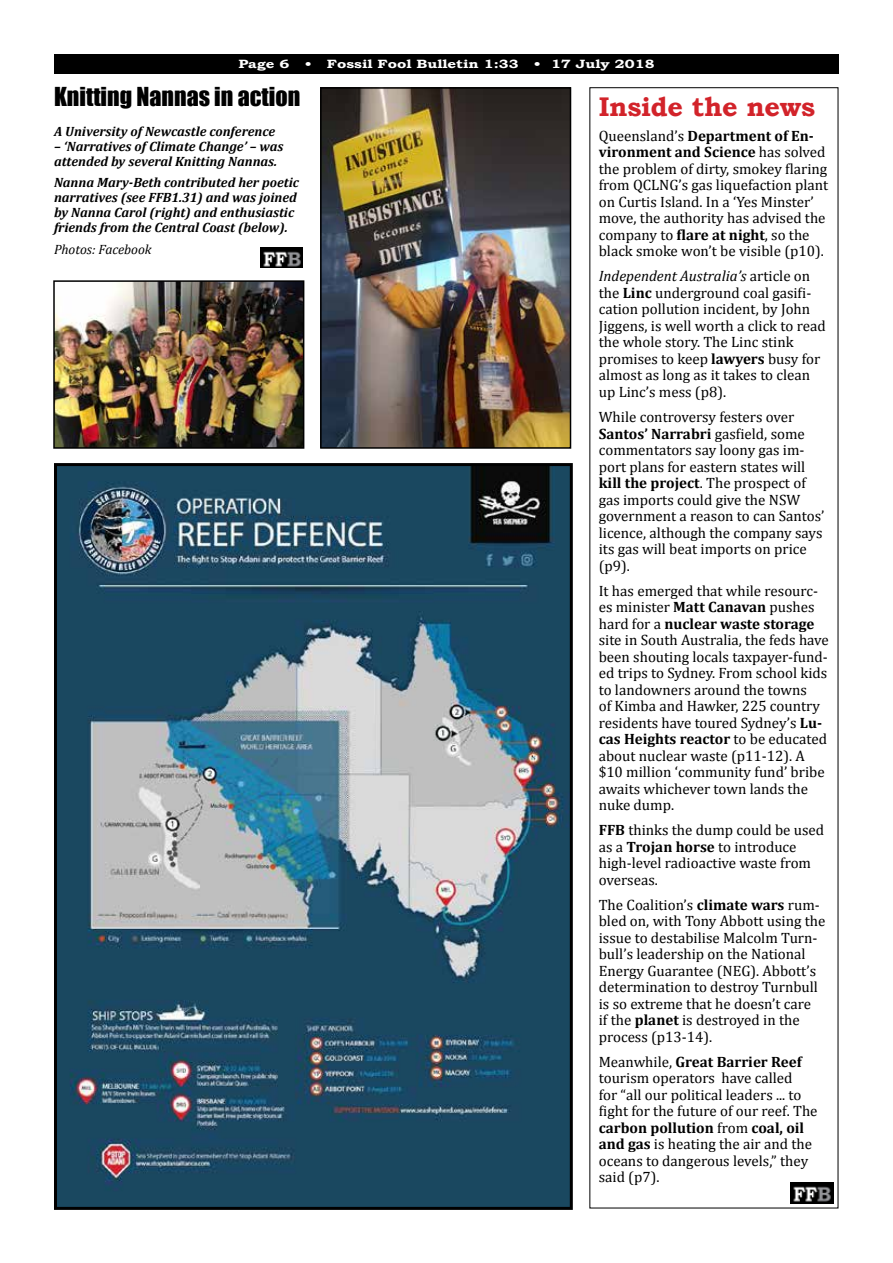
<style>
.page{position:relative;width:893px;height:1263px;background:#fff}
.page>*{position:absolute;margin:0;border:0;box-sizing:border-box;transform-origin:0 0}
.t1{font:700 27px "Bookman Old Style";letter-spacing:-.01em;color:#d2232a}
.t2{font:24px "Impact";color:#000}
.t3{font:15px/16.5px "Cambria";color:#000}
.t4{font:italic 700 13.5px/15px "Cambria";color:#000}
.t5{font:italic 13.5px "Cambria";color:#000}
.t6{font:700 12px "Bookman Old Style";color:#fff;scale:1.25 1}
.s1{font-weight:700}
.s2{font-style:italic}
</style>
<div class="page">
<div style="left:54px;top:54px;width:785px;height:20px;background:#000"></div>
<img style="left:790px;top:1183px;width:43px;height:20px">
<img style="left:58px;top:467px;width:511px;height:739px">
<div style="left:54px;top:463px;width:519px;height:747px;border:3px solid #000"></div>
<img style="left:323px;top:90px;width:245px;height:356px">
<div style="left:320px;top:87px;width:251px;height:362px;border:2px solid #000"></div>
<img style="left:260px;top:248px;width:43px;height:20px">
<img style="left:56px;top:283px;width:245px;height:163px">
<div style="left:53px;top:280px;width:251px;height:169px;border:2px solid #000"></div>
<p class="t6" style="left:238px;top:57px;width:42px">Page 6</p>
<p class="t6" style="left:305px;top:57px;width:173px">• Fossil Fool Bulletin 1:33</p>
<p class="t6" style="left:534px;top:57px;width:98px">• 17 July 2018</p>
<h1 class="t1" style="left:599px;top:91px;width:218px">Inside the news</h1>
<p class="t3" style="left:599px;top:128px;width:231px">Queensland’s <span class="s1">Department of En&shy;vironment and Science</span> has solved the problem of dirty, smokey flaring from QCLNG’s gas liquefaction plant on Curtis Island. In a ‘Yes Minster’ move, the authority has advised the company to <span class="s1">flare at night</span>, so the black smoke won’t be visible (p10).</p>
<p class="t3" style="left:599px;top:268px;width:228px"><span class="s2">Independent Australia’s</span> article on the <span class="s1">Linc</span> underground coal gasifi&shy;cation pollution incident, by John<br>Jiggens, is well worth a click to read the whole story. The Linc stink promises to keep <span class="s1">lawyers</span> busy for almost as long as it takes to clean up Linc’s mess (p8).</p>
<p class="t3" style="left:599px;top:409px;width:227px">While controversy festers over<br><span class="s1">Santos’ Narrabri</span> gasfield, some commentators say loony gas im&shy;port plans for eastern states will <span class="s1">kill the project</span>. The prospect of gas imports could give the NSW government a reason to can Santos’ licence, although the company says its gas will beat imports on price (p9).</p>
<p class="t3" style="left:599px;top:582px;width:232px">It has emerged that while resourc&shy;es minister <span class="s1">Matt Canavan</span> pushes hard for a <span class="s1">nuclear waste storage </span>site in South Australia, the feds have been shouting locals taxpayer-fund&shy;ed trips to Sydney. From school kids to landowners around the towns<br>of Kimba and Hawker, 225 country residents have toured Sydney’s <span class="s1">Lu&shy;cas Heights reactor</span> to be educated about nuclear waste (p11-12). A $10 million ‘community fund’ bribe awaits whichever town lands the nuke dump.</p>
<p class="t3" style="left:599px;top:822px;width:227px"><span class="s1">FFB</span> thinks the dump could be used as a <span class="s1">Trojan horse</span> to introduce high-level radioactive waste from overseas.</p>
<p class="t3" style="left:599px;top:896px;width:228px">The Coalition’s <span class="s1">climate wars</span> rum&shy;bled on, with Tony Abbott using the issue to destabilise Malcolm Turn&shy;bull’s leadership on the National<br>Energy Guarantee (NEG). Abbott’s determination to destroy Turnbull is so extreme that he doesn’t care<br>if the <span class="s1">planet</span> is destroyed in the process (p13-14).</p>
<p class="t3" style="left:599px;top:1053px;width:220px">Meanwhile, <span class="s1">Great Barrier Reef </span>tourism operators have called<br>for “all our political leaders ... to fight for the future of our reef. The <span class="s1">carbon pollution</span> from <span class="s1">coal, oil and gas</span> is heating the air and the oceans to dangerous levels,” they said (p7).</p>
<h2 class="t2" style="left:54px;top:78px;width:248px">Knitting Nannas in action</h2>
<p class="t4" style="left:54px;top:123px;width:223px">A University of Newcastle conference</p>
<p class="t4" style="left:54px;top:138px;width:231px">– ‘Narratives of Climate Change’ – was attended by several Knitting Nannas.</p>
<p class="t4" style="left:54px;top:175px;width:246px">Nanna Mary-Beth contributed her poetic narratives (see FFB1.31) and was joined by Nanna Carol (right) and enthusiastic friends from the Central Coast (below).</p>
<p class="t5" style="left:54px;top:241px;width:99px">Photos: Facebook</p>
</div>
